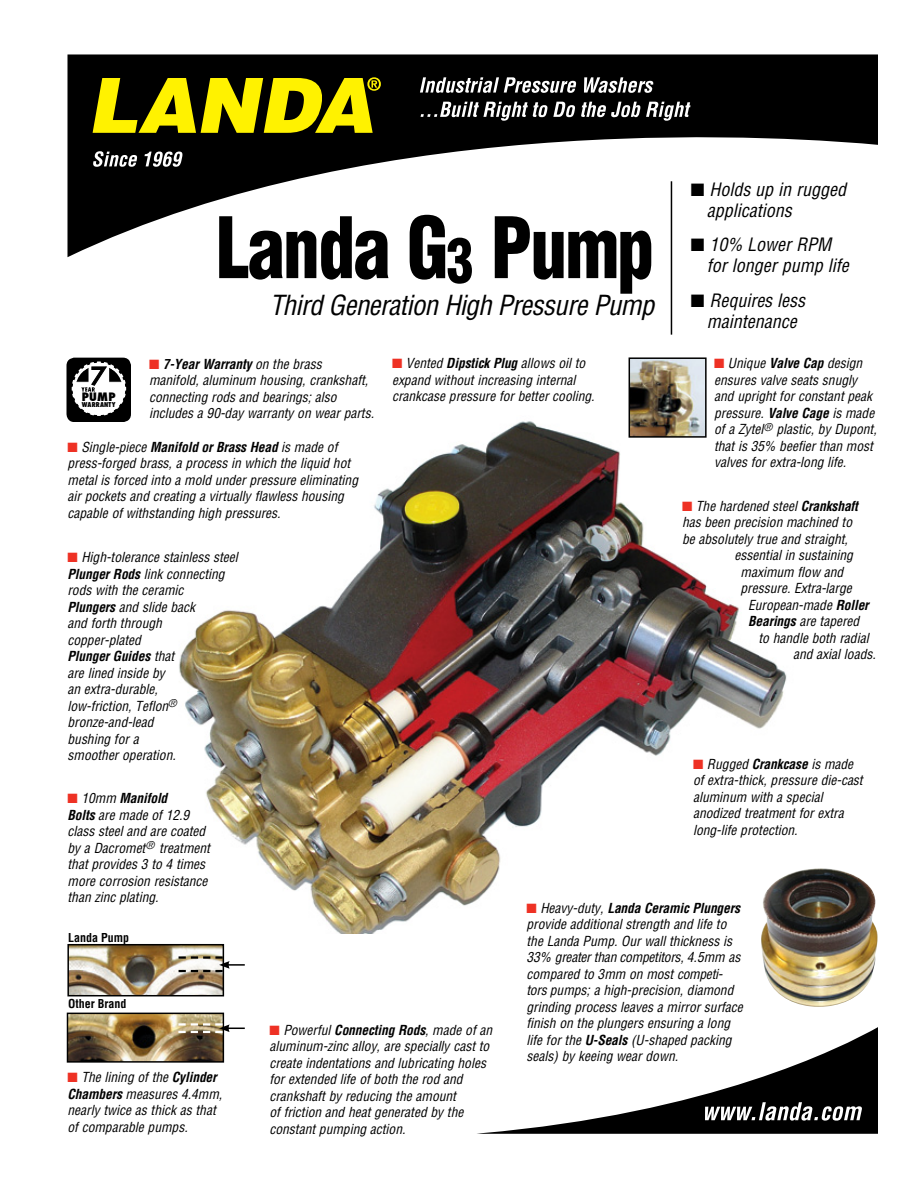
<style>
.page{position:relative;width:918px;height:1188px;background:#fff}
.page>*{position:absolute;margin:0;border:0;box-sizing:border-box;transform-origin:0 0}
.t1{font:900 condensed 82.5px "Helvetica";letter-spacing:-.025em;color:#000;scale:.9 1}
.t2{font:italic condensed 27px "Helvetica";letter-spacing:-.025em;color:#000}
.t3{font:italic condensed 18px/21px "Helvetica";color:#000}
.t4{font:italic condensed 13.5px/16.5px "Helvetica";color:#000}
.t5{font:700 condensed 12px "Helvetica";color:#000}
.t6{font:800 condensed 11.4px "Futura";color:#000;scale:1.11 1}
.t7{font:800 condensed 6.6px "Futura";letter-spacing:.025em;color:#000}
.s1{font-size:60px}
.s2{color:#ee3124}
.s3{font-weight:700}
</style>
<div class="page">
<svg style="left:68px;top:54px;width:810px;height:203px"></svg>
<svg style="left:420px;top:77px;width:156px;height:16px"></svg>
<svg style="left:584px;top:77px;width:70px;height:16px"></svg>
<svg style="left:421px;top:102px;width:270px;height:19px"></svg>
<svg style="left:93px;top:151px;width:44px;height:16px"></svg>
<svg style="left:144px;top:152px;width:39px;height:15px"></svg>
<svg style="left:477px;top:1027px;width:401px;height:107px"></svg>
<svg style="left:93px;top:77px;width:288px;height:56px;background:#978f00"></svg>
<img style="left:179px;top:416px;width:608px;height:518px">
<hr style="left:671px;top:181px;width:1px;height:154px;background:#000">
<svg style="left:67px;top:358px;width:64px;height:64px"></svg>
<img style="left:759px;top:868px;width:119px;height:139px">
<img style="left:70px;top:947px;width:151px;height:46px">
<div style="left:67px;top:944px;width:157px;height:52px;border:2px solid #000"></div>
<img style="left:70px;top:1016px;width:151px;height:44px">
<div style="left:67px;top:1013px;width:157px;height:50px;border:2px solid #000"></div>
<svg style="left:179px;top:956px;width:66px;height:16px"></svg>
<svg style="left:178px;top:1023px;width:67px;height:10px"></svg>
<img style="left:632px;top:360px;width:72px;height:75px">
<div style="left:629px;top:357px;width:78px;height:81px;border:2px solid #000"></div>
<h1 class="t1" style="left:216px;top:196px;width:488px">Landa G<span class="s1">3</span> Pump</h1>
<h2 class="t2" style="left:270px;top:288px;width:386px">Third Generation High Pressure Pump</h2>
<h3 class="t3" style="left:707px;top:179px;width:141px;text-indent:-16px">■ Holds up in rugged applications</h3>
<h3 class="t3" style="left:707px;top:234px;width:143px;text-indent:-16px">■ 10% Lower RPM for longer pump life</h3>
<h3 class="t3" style="left:691px;top:290px;width:116px;text-align:center">■ Requires less maintenance</h3>
<p class="t4" style="left:714px;top:355px;width:164px"><span class="s2">■</span> Unique <span class="s3">Valve Cap</span> design ensures valve seats snugly and upright for constant peak pressure. <span class="s3">Valve Cage</span> is made of a Zytel<sup>®</sup> plastic, by Dupont, that is 35% beefier than most valves for extra-long life.</p>
<p class="t4" style="left:392px;top:355px;width:204px"><span class="s2">■</span> Vented <span class="s3">Dipstick Plug</span> allows oil to expand without increasing internal crankcase pressure for better cooling.</p>
<p class="t4" style="left:149px;top:356px;width:227px"><span class="s2">■</span> <span class="s3">7-Year Warranty</span> on the brass manifold, aluminum housing, crankshaft, connecting rods and bearings; also includes a 90-day warranty on wear parts.</p>
<p class="t6" style="left:82px;top:389px;width:32px">PUMP</p>
<p class="t7" style="left:82px;top:400px;width:35px">WARRANTY</p>
<p class="t4" style="left:68px;top:439px;width:292px"><span class="s2">■</span> Single-piece <span class="s3">Manifold or Brass Head</span> is made of press-forged brass, a process in which the liquid hot metal is forced into a mold under pressure eliminating air pockets and creating a virtually flawless housing capable of withstanding high pressures.</p>
<p class="t4" style="left:682px;top:497px;width:177px"><span class="s2">■</span> The hardened steel <span class="s3">Crankshaft</span></p>
<p class="t4" style="left:682px;top:514px;width:172px">has been precision machined to</p>
<p class="t4" style="left:682px;top:530px;width:167px">be absolutely true and straight,</p>
<p class="t4" style="left:735px;top:547px;width:120px">essential in sustaining</p>
<p class="t4" style="left:741px;top:563px;width:104px">maximum flow and</p>
<p class="t4" style="left:741px;top:580px;width:113px">pressure. Extra-large</p>
<p class="t4" style="left:748px;top:596px;width:122px">European-made <span class="s3">Roller</span></p>
<p class="t4" style="left:748px;top:613px;width:113px"><span class="s3">Bearings</span> are tapered</p>
<p class="t4" style="left:759px;top:629px;width:112px">to handle both radial</p>
<p class="t4" style="left:793px;top:646px;width:84px">and axial loads.</p>
<p class="t4" style="left:68px;top:549px;width:172px"><span class="s2">■</span> High-tolerance stainless steel<br><span class="s3">Plunger Rods</span> link connecting rods with the ceramic<br><span class="s3">Plungers</span> and slide back<br>and forth through copper-plated<br><span class="s3">Plunger Guides</span> that<br>are lined inside by<br>an extra-durable,<br>low-friction, Teflon<sup>® </sup>bronze-and-lead<br>bushing for a<br>smoother operation.</p>
<p class="t4" style="left:693px;top:756px;width:171px"><span class="s2">■</span> Rugged <span class="s3">Crankcase</span> is made of extra-thick, pressure die-cast aluminum with a special anodized treatment for extra long-life protection.</p>
<p class="t4" style="left:68px;top:790px;width:144px"><span class="s2">■</span> 10mm <span class="s3">Manifold<br>Bolts</span> are made of 12.9 class steel and are coated by a Dacromet<sup>®</sup> treatment that provides 3 to 4 times more corrosion resistance than zinc plating.</p>
<p class="t4" style="left:526px;top:899px;width:218px"><span class="s2">■</span> Heavy-duty, <span class="s3">Landa Ceramic Plungers </span>provide additional strength and life to the Landa Pump. Our wall thickness is 33% greater than competitors, 4.5mm as compared to 3mm on most competi&shy;tors pumps; a high-precision, diamond grinding process leaves a mirror surface finish on the plungers ensuring a long life for the <span class="s3">U-Seals</span> (U-shaped packing seals) by keeing wear down.</p>
<p class="t5" style="left:68px;top:930px;width:63px">Landa Pump</p>
<p class="t5" style="left:68px;top:996px;width:60px">Other Brand</p>
<p class="t4" style="left:269px;top:1021px;width:224px"><span class="s2">■</span> Powerful <span class="s3">Connecting Rods</span>, made of an aluminum-zinc alloy, are specially cast to create indentations and lubricating holes for extended life of both the rod and crankshaft by reducing the amount<br>of friction and heat generated by the constant pumping action.</p>
<p class="t4" style="left:68px;top:1069px;width:156px"><span class="s2">■</span> The lining of the <span class="s3">Cylinder<br>Chambers</span> measures 4.4mm, nearly twice as thick as that of comparable pumps.</p>
</div>
